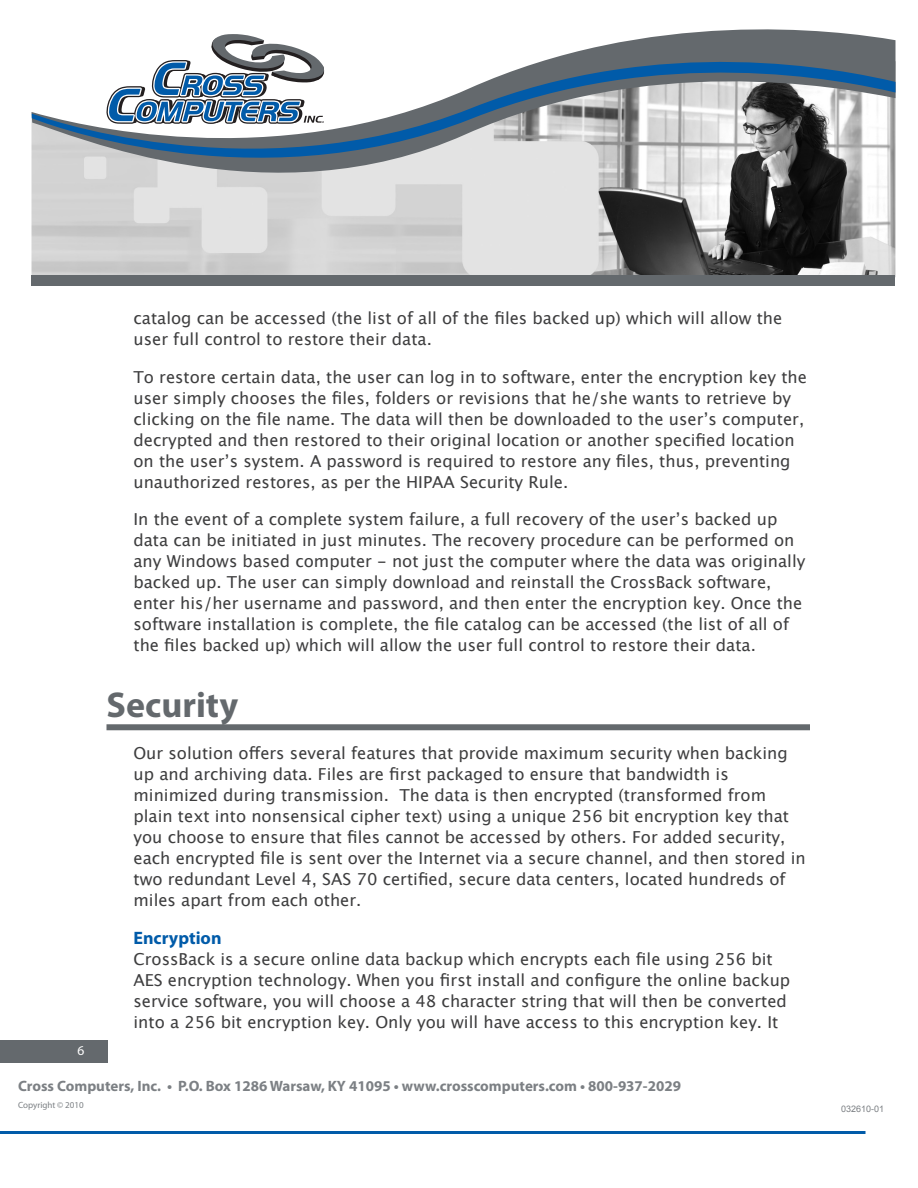
<style>
.page{position:relative;width:918px;height:1188px;background:#fff}
.page>*{position:absolute;margin:0;border:0;box-sizing:border-box;transform-origin:0 0}
.t1{font:700 36px "Myriad Pro";color:#64696d}
.Section_Title{font:700 18px "Myriad Pro";color:#015ba9}
.t2{font:16.5px/21px "Lucida Grande";color:#3e3e3f}
.t3{font:700 15px "Myriad Pro";color:#7c8084}
.t4{font:13.5px "Myriad Pro";color:#fff}
.t5{font:9px "Myriad Pro";color:#7c8084}
.t6{font:9px "Arial";color:#7c8084}
</style>
<div class="page">
<img style="left:32px;top:221px;width:864px;height:55px">
<svg style="left:32px;top:29px;width:864px;height:192px"></svg>
<svg style="left:32px;top:33px;width:864px;height:174px"></svg>
<div style="left:32px;top:276px;width:864px;height:10px;background:#64696d"></div>
<hr style="left:0;top:1131px;width:866px;height:3px;background:#015ba9">
<div style="left:0;top:1040px;width:108px;height:23px;background:#64696d"></div>
<svg style="left:104px;top:34px;width:221px;height:100px"></svg>
<div style="left:106px;top:724px;width:704px;height:6px;background:#64696d"></div>
<p class="t4" style="left:78px;top:1042px;width:8px">6</p>
<p class="t2" style="left:134px;top:308px;width:650px">catalog can be accessed (the list of all of the files backed up) which will allow the user full control to restore their data.</p>
<p class="t2" style="left:134px;top:366px;width:675px">To restore certain data, the user can log in to software, enter the encryption key the user simply chooses the files, folders or revisions that he/she wants to retrieve by clicking on the file name. The data will then be downloaded to the user’s computer, decrypted and then restored to their original location or another specified location on the user’s system. A password is required to restore any files, thus, preventing unauthorized restores, as per the HIPAA Security Rule.</p>
<p class="t2" style="left:134px;top:509px;width:673px">In the event of a complete system failure, a full recovery of the user’s backed up data can be initiated in just minutes. The recovery procedure can be performed on any Windows based computer - not just the computer where the data was originally backed up. The user can simply download and reinstall the CrossBack software, enter his/her username and password, and then enter the encryption key. Once the software installation is complete, the file catalog can be accessed (the list of all of the files backed up) which will allow the user full control to restore their data.</p>
<p class="t1" style="left:106px;top:681px;width:133px">Security</p>
<p class="t2" style="left:134px;top:743px;width:674px">Our solution offers several features that provide maximum security when backing up and archiving data. Files are first packaged to ensure that bandwidth is minimized during transmission. The data is then encrypted (transformed from plain text into nonsensical cipher text) using a unique 256 bit encryption key that you choose to ensure that files cannot be accessed by others. For added security, each encrypted file is sent over the Internet via a secure channel, and then stored in two redundant Level 4, SAS 70 certified, secure data centers, located hundreds of miles apart from each other.</p>
<p class="Section_Title" style="left:134px;top:926px;width:90px">Encryption</p>
<p class="t2" style="left:134px;top:948px;width:658px">CrossBack is a secure online data backup which encrypts each file using 256 bit AES encryption technology. When you first install and configure the online backup service software, you will choose a 48 character string that will then be converted into a 256 bit encryption key. Only you will have access to this encryption key. It</p>
<p class="t3" style="left:18px;top:1076px;width:665px">Cross Computers, Inc. • P.O. Box 1286 Warsaw, KY 41095 • www.crosscomputers.com • 800-937-2029</p>
<p class="t5" style="left:18px;top:1099px;width:67px">Copyright © 2010</p>
<p class="t6" style="left:841px;top:1103px;width:45px">032610-01</p>
</div>
